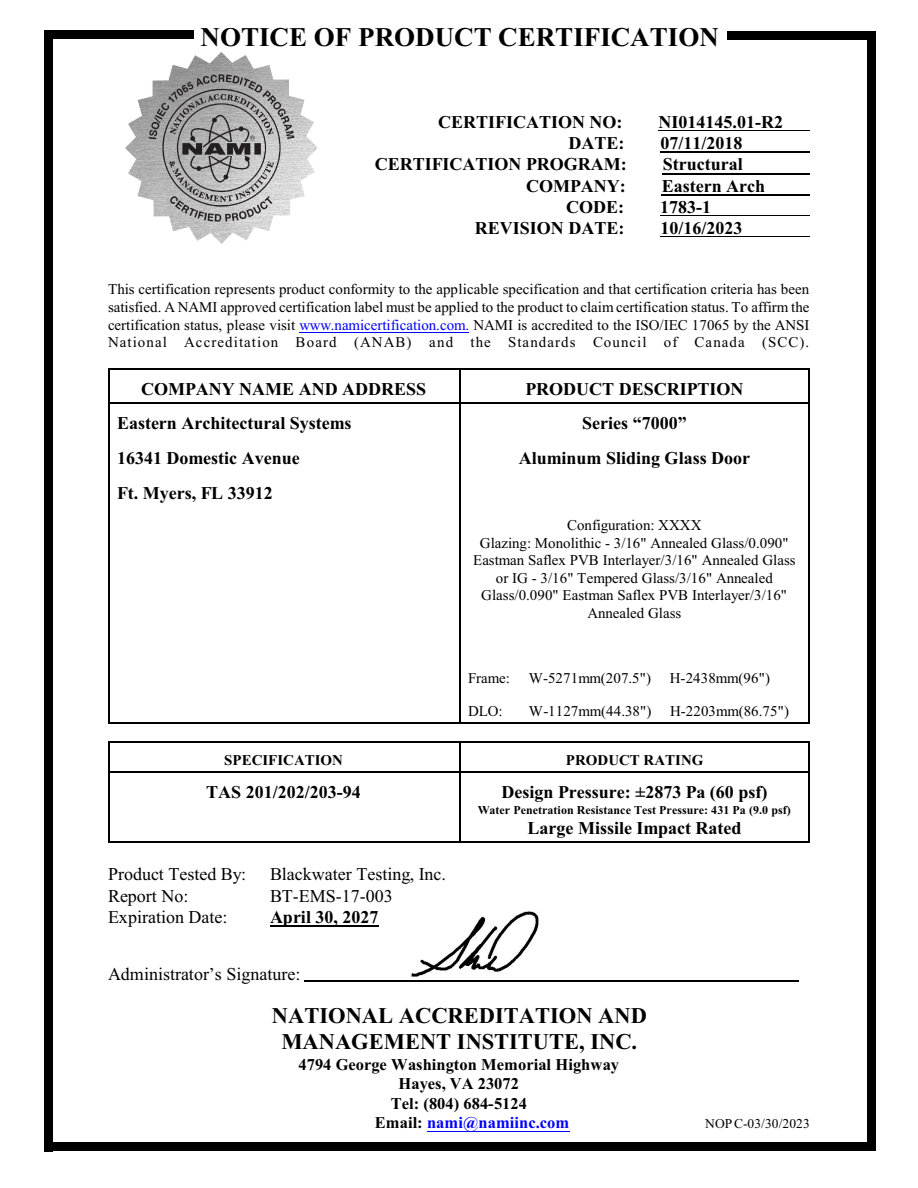
<style>
.page{position:relative;width:918px;height:1188px;background:#fff}
.page>*{position:absolute;margin:0;border:0;box-sizing:border-box;transform-origin:0 0}
.t1{font:700 27px "Times New Roman";color:#000}
.t2{font:700 22.5px/26.2px "Times New Roman";color:#000;text-align:center}
.t3{font:700 18px "Times New Roman";color:#000}
.t4{font:18px "Times New Roman";color:#000}
.t5{font:700 16.5px "Times New Roman";color:#000}
.t6{font:700 16.5px "Times New Roman";color:#00f}
.t7{font:15px/17.7px "Times New Roman";color:#000;text-align:justify}
.t8{font:700 15px "Times New Roman";color:#000}
.t9{font:13.5px "Times New Roman";letter-spacing:.005em;color:#000}
.t10{font:700 12px "Times New Roman";color:#000}
.s1{color:#00f}
.s2{color:#000}
</style>
<div class="page">
<hr style="left:108px;top:369px;width:351px;height:1px;background:#000">
<hr style="left:108px;top:370px;width:1px;height:33px;background:#000">
<hr style="left:108px;top:402px;width:351px;height:1px;background:#000">
<hr style="left:809px;top:369px;width:1px;height:34px;background:#000">
<hr style="left:459px;top:369px;width:351px;height:1px;background:#000">
<hr style="left:459px;top:370px;width:1px;height:33px;background:#000">
<hr style="left:459px;top:402px;width:349px;height:1px;background:#000">
<hr style="left:108px;top:403px;width:1px;height:35px;background:#000">
<hr style="left:809px;top:403px;width:1px;height:35px;background:#000">
<hr style="left:459px;top:403px;width:1px;height:35px;background:#000">
<hr style="left:108px;top:438px;width:1px;height:34px;background:#000">
<hr style="left:809px;top:438px;width:1px;height:34px;background:#000">
<hr style="left:459px;top:438px;width:1px;height:34px;background:#000">
<hr style="left:108px;top:472px;width:1px;height:35px;background:#000">
<hr style="left:809px;top:472px;width:1px;height:35px;background:#000">
<hr style="left:459px;top:472px;width:1px;height:35px;background:#000">
<hr style="left:108px;top:507px;width:1px;height:119px;background:#000">
<hr style="left:809px;top:507px;width:1px;height:119px;background:#000">
<hr style="left:459px;top:507px;width:1px;height:119px;background:#000">
<hr style="left:108px;top:626px;width:1px;height:33px;background:#000">
<hr style="left:809px;top:626px;width:1px;height:33px;background:#000">
<hr style="left:459px;top:626px;width:1px;height:33px;background:#000">
<hr style="left:108px;top:660px;width:1px;height:33px;background:#000">
<hr style="left:809px;top:660px;width:1px;height:33px;background:#000">
<hr style="left:459px;top:660px;width:1px;height:33px;background:#000">
<hr style="left:108px;top:723px;width:351px;height:1px;background:#000">
<svg style="left:108px;top:693px;width:1px;height:29px"></svg>
<hr style="left:809px;top:693px;width:1px;height:31px;background:#000">
<hr style="left:459px;top:723px;width:351px;height:1px;background:#000">
<svg style="left:459px;top:693px;width:1px;height:29px"></svg>
<hr style="left:108px;top:742px;width:351px;height:1px;background:#000">
<svg style="left:108px;top:743px;width:1px;height:28px"></svg>
<hr style="left:108px;top:771px;width:351px;height:1px;background:#000">
<hr style="left:809px;top:742px;width:1px;height:30px;background:#000">
<hr style="left:459px;top:742px;width:351px;height:1px;background:#000">
<svg style="left:459px;top:743px;width:1px;height:28px"></svg>
<hr style="left:459px;top:771px;width:349px;height:1px;background:#000">
<hr style="left:108px;top:841px;width:351px;height:1px;background:#000">
<hr style="left:108px;top:772px;width:1px;height:69px;background:#000">
<hr style="left:809px;top:772px;width:1px;height:70px;background:#000">
<hr style="left:459px;top:841px;width:351px;height:1px;background:#000">
<hr style="left:459px;top:772px;width:1px;height:69px;background:#000">
<img style="left:125px;top:52px;width:193px;height:192px">
<hr style="left:659px;top:130px;width:151px;height:1px;background:#000">
<hr style="left:660px;top:152px;width:150px;height:1px;background:#000">
<hr style="left:663px;top:173px;width:147px;height:1px;background:#000">
<hr style="left:662px;top:194px;width:148px;height:1px;background:#000">
<hr style="left:660px;top:215px;width:150px;height:1px;background:#000">
<hr style="left:660px;top:236px;width:150px;height:1px;background:#000">
<hr style="left:300px;top:332px;width:169px;height:1px;background:#00f">
<hr style="left:270px;top:926px;width:109px;height:1px;background:#000">
<hr style="left:427px;top:1131px;width:143px;height:1px;background:#00f">
<div style="left:867px;top:32px;width:8px;height:1119px;background:#000"></div>
<div style="left:728px;top:32px;width:147px;height:8px;background:#000"></div>
<div style="left:44px;top:31px;width:9px;height:1120px;background:#000"></div>
<div style="left:44px;top:30px;width:150px;height:9px;background:#000"></div>
<hr style="left:305px;top:980px;width:494px;height:2px;background:#000">
<div style="left:44px;top:1142px;width:831px;height:9px;background:#000"></div>
<img style="left:411px;top:911px;width:128px;height:66px">
<h1 class="t1" style="left:201px;top:28px;width:520px">NOTICE OF PRODUCT CERTIFICATION</h1>
<p class="t3" style="left:438px;top:116px;width:186px">CERTIFICATION NO:</p>
<p class="t3" style="left:659px;top:116px;width:126px">NI014145.01-R2</p>
<p class="t3" style="left:568px;top:137px;width:57px">DATE:</p>
<p class="t3" style="left:660px;top:137px;width:84px">07/11/2018</p>
<p class="t3" style="left:375px;top:158px;width:254px">CERTIFICATION PROGRAM:</p>
<p class="t3" style="left:663px;top:158px;width:81px">Structural</p>
<p class="t3" style="left:526px;top:179px;width:101px">COMPANY:</p>
<p class="t3" style="left:662px;top:179px;width:105px">Eastern Arch</p>
<p class="t3" style="left:566px;top:201px;width:59px">CODE:</p>
<p class="t3" style="left:660px;top:201px;width:52px">1783-1</p>
<p class="t3" style="left:475px;top:222px;width:151px">REVISION DATE:</p>
<p class="t3" style="left:660px;top:222px;width:84px">10/16/2023</p>
<p class="t7" style="left:108px;top:282px;width:703px">This certification represents product conformity to the applicable specification and that certification criteria has been satisfied. A NAMI approved certification label must be applied to the product to claim certification status. To affirm the certification status, please visit <span class="s1">www.namicertification.com.</span> NAMI is accredited to the ISO/IEC 17065 by the ANSI National Accreditation Board (ANAB) and the Standards Council of Canada (SCC).</p>
<p class="t3" style="left:141px;top:383px;width:287px">COMPANY NAME AND ADDRESS</p>
<p class="t3" style="left:525px;top:383px;width:220px">PRODUCT DESCRIPTION</p>
<p class="t3" style="left:117px;top:417px;width:236px">Eastern Architectural Systems</p>
<p class="t3" style="left:582px;top:417px;width:106px">Series “7000”</p>
<p class="t3" style="left:117px;top:452px;width:184px">16341 Domestic Avenue</p>
<p class="t3" style="left:519px;top:452px;width:233px">Aluminum Sliding Glass Door</p>
<p class="t3" style="left:117px;top:486px;width:157px">Ft. Myers, FL 33912</p>
<p class="t7" style="left:473px;top:517px;width:324px;text-align:center">Configuration: XXXX<br>Glazing: Monolithic - 3/16" Annealed Glass/0.090" Eastman Saflex PVB Interlayer/3/16" Annealed Glass or IG - 3/16" Tempered Glass/3/16" Annealed Glass/0.090" Eastman Saflex PVB Interlayer/3/16" Annealed Glass</p>
<p class="t7" style="left:468px;top:670px;width:185px">Frame: W-5271mm(207.5")</p>
<p class="t7" style="left:670px;top:670px;width:102px">H-2438mm(96")</p>
<p class="t7" style="left:468px;top:703px;width:36px">DLO:</p>
<p class="t7" style="left:529px;top:703px;width:124px">W-1127mm(44.38")</p>
<p class="t7" style="left:670px;top:703px;width:120px">H-2203mm(86.75")</p>
<p class="t8" style="left:224px;top:754px;width:120px">SPECIFICATION</p>
<p class="t8" style="left:566px;top:754px;width:139px">PRODUCT RATING</p>
<p class="t3" style="left:206px;top:786px;width:156px">TAS 201/202/203-94</p>
<p class="t3" style="left:502px;top:786px;width:267px">Design Pressure: ±2873 Pa (60 psf)</p>
<p class="t10" style="left:478px;top:806px;width:315px">Water Penetration Resistance Test Pressure: 431 Pa (9.0 psf)</p>
<p class="t3" style="left:528px;top:822px;width:216px">Large Missile Impact Rated</p>
<p class="t4" style="left:108px;top:868px;width:140px">Product Tested By:</p>
<p class="t4" style="left:270px;top:868px;width:177px">Blackwater Testing, Inc.</p>
<p class="t4" style="left:108px;top:889px;width:82px">Report No:</p>
<p class="t4" style="left:270px;top:889px;width:124px">BT-EMS-17-003</p>
<p class="t4" style="left:108px;top:911px;width:121px">Expiration Date:</p>
<p class="t3" style="left:270px;top:911px;width:110px">April 30, 2027</p>
<p class="t4" style="left:108px;top:967px;width:194px">Administrator’s Signature:</p>
<h2 class="t2" style="left:272px;top:1005px;width:376px">NATIONAL ACCREDITATION AND<br>MANAGEMENT INSTITUTE, INC.</h2>
<p class="t5" style="left:299px;top:1059px;width:322px">4794 George Washington Memorial Highway</p>
<p class="t5" style="left:399px;top:1078px;width:122px">Hayes, VA 23072</p>
<p class="t5" style="left:391px;top:1098px;width:138px">Tel: (804) 684-5124</p>
<p class="t6" style="left:375px;top:1117px;width:196px"><span class="s2">Email:</span> nami@namiinc.com</p>
<p class="t9" style="left:705px;top:1119px;width:106px">NOPC-03/30/2023</p>
</div>
